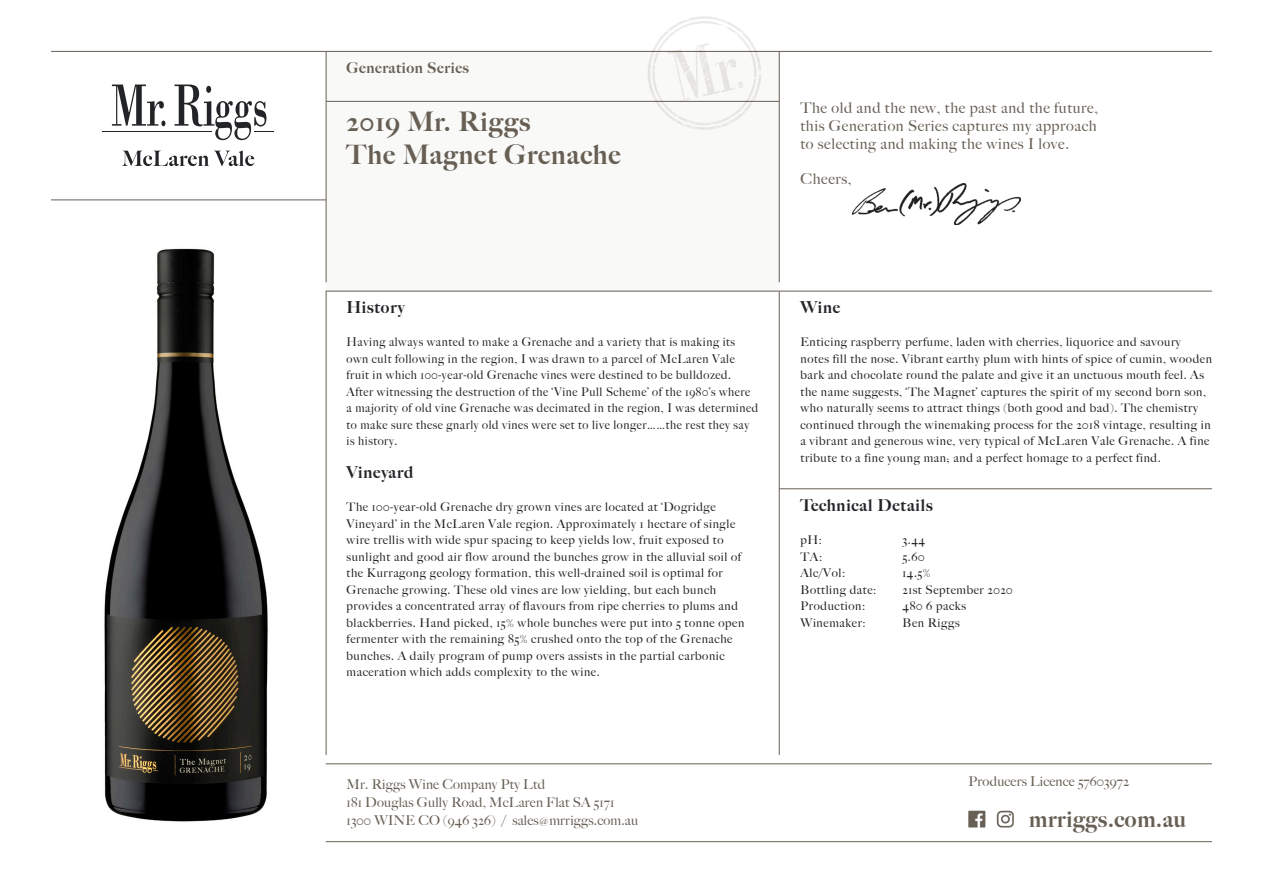
<style>
.page{position:relative;width:1263px;height:893px;background:#fff}
.page>*{position:absolute;margin:0;border:0;box-sizing:border-box;transform-origin:0 0}
.t1{font:900 27px/33px "Big Caslon FB";letter-spacing:.04em;color:#675f54}
.t2{font:900 22.5px "Big Caslon FB";letter-spacing:.03em;color:#675f54}
.t3{font:900 16.5px "Big Caslon FB";letter-spacing:.05em;color:#222427}
.t4{font:500 15px/18px "Big Caslon";letter-spacing:.04em;color:#675f54;text-align:justify}
.t5{font:900 15px "Big Caslon FB";letter-spacing:.04em;color:#675f54}
.t6{font:500 13.5px/18px "Big Caslon";letter-spacing:.015em;color:#675f54}
.t7{font:500 12px/16.5px "Big Caslon";letter-spacing:.05em;color:#222427}
.s1{font-size:10.5px}
</style>
<div class="page">
<div style="left:326px;top:51px;width:454px;height:240px;background:#f9f9f8"></div>
<svg style="left:122px;top:151px;width:132px;height:15px"></svg>
<hr style="left:102px;top:131px;width:110px;height:1px;background:#222427">
<svg style="left:112px;top:85px;width:53px;height:41px"></svg>
<svg style="left:174px;top:85px;width:100px;height:55px"></svg>
<hr style="left:51px;top:51px;width:1161px;height:1px;background:#675f54">
<hr style="left:326px;top:841px;width:886px;height:1px;background:#675f54">
<hr style="left:326px;top:763px;width:886px;height:1px;background:#675f54">
<hr style="left:326px;top:291px;width:886px;height:1px;background:#675f54">
<hr style="left:779px;top:291px;width:1px;height:464px;background:#675f54">
<hr style="left:326px;top:291px;width:1px;height:464px;background:#675f54">
<hr style="left:779px;top:51px;width:1px;height:231px;background:#675f54">
<hr style="left:326px;top:51px;width:1px;height:231px;background:#675f54">
<hr style="left:326px;top:101px;width:453px;height:1px;background:#675f54">
<hr style="left:51px;top:200px;width:275px;height:1px;background:#675f54">
<svg style="left:648px;top:16px;width:114px;height:114px"></svg>
<img style="left:968px;top:810px;width:46px;height:18px">
<img style="left:104px;top:248px;width:164px;height:574px">
<hr style="left:779px;top:488px;width:433px;height:1px;background:#675f54">
<img style="left:852px;top:184px;width:168px;height:41px">
<p class="t5" style="left:347px;top:58px;width:124px">Generation Series</p>
<p class="t1" style="left:347px;top:105px;width:275px">2019 Mr. Riggs<br>The Magnet Grenache</p>
<p class="t4" style="left:800px;top:98px;width:299px">The old and the new, the past and the future, this Generation Series captures my approach to selecting and making the wines I love.</p>
<p class="t4" style="left:800px;top:169px;width:52px">Cheers,</p>
<p class="t3" style="left:347px;top:298px;width:59px">History</p>
<p class="t7" style="left:347px;top:333px;width:413px">Having always wanted to make a Grenache and a variety that is making its own cult following in the region, I was drawn to a parcel of McLaren Vale fruit in which 100-year-old Grenache vines were destined to be bulldozed.<br>After witnessing the destruction of the ‘Vine Pull Scheme’ of the 1980’s where a majority of old vine Grenache was decimated in the region, I was determined to make sure these gnarly old vines were set to live longer……the rest they say is history.</p>
<p class="t3" style="left:347px;top:463px;width:68px">Vineyard</p>
<p class="t7" style="left:347px;top:498px;width:399px">The 100-year-old Grenache dry grown vines are located at ‘Dogridge Vineyard’ in the McLaren Vale region. Approximately 1 hectare of single wire trellis with wide spur spacing to keep yields low, fruit exposed to sunlight and good air flow around the bunches grow in the alluvial soil of the Kurragong geology formation, this well-drained soil is optimal for Grenache growing. These old vines are low yielding, but each bunch provides a concentrated array of flavours from ripe cherries to plums and blackberries. Hand picked, 15% whole bunches were put into 5 tonne open fermenter with the remaining 85% crushed onto the top of the Grenache bunches. A daily program of pump overs assists in the partial carbonic maceration which adds complexity to the wine.</p>
<p class="t3" style="left:800px;top:298px;width:41px">Wine</p>
<p class="t7" style="left:800px;top:333px;width:413px">Enticing raspberry perfume, laden with cherries, liquorice and savoury notes fill the nose. Vibrant earthy plum with hints of spice of cumin, wooden bark and chocolate round the palate and give it an unctuous mouth feel. As the name suggests, ‘The Magnet’ captures the spirit of my second born son, who naturally seems to attract things (both good and bad). The chemistry continued through the winemaking process for the 2018 vintage, resulting in a vibrant and generous wine, very typical of McLaren Vale Grenache. A fine tribute to a fine young man; and a perfect homage to a perfect find.</p>
<p class="t3" style="left:800px;top:496px;width:134px">Technical Details</p>
<p class="t7" style="left:800px;top:531px;width:23px">pH:</p>
<p class="t7" style="left:902px;top:531px;width:24px">3.44</p>
<p class="t7" style="left:800px;top:548px;width:23px">TA:</p>
<p class="t7" style="left:902px;top:548px;width:23px">5.60</p>
<p class="t7" style="left:800px;top:564px;width:46px">Alc/Vol:</p>
<p class="t7" style="left:902px;top:564px;width:30px">14.5%</p>
<p class="t7" style="left:800px;top:581px;width:77px">Bottling date:</p>
<p class="t7" style="left:902px;top:581px;width:112px">21st September 2020</p>
<p class="t7" style="left:800px;top:597px;width:66px">Production:</p>
<p class="t7" style="left:902px;top:597px;width:65px">480 6 packs</p>
<p class="t7" style="left:800px;top:614px;width:67px">Winemaker:</p>
<p class="t7" style="left:902px;top:614px;width:59px">Ben Riggs</p>
<p class="t6" style="left:347px;top:774px;width:293px">Mr. Riggs Wine Company Pty Ltd<br>181 Douglas Gully Road, McLaren Flat SA 5171<br>1300 WINE CO (946 326) / sales<span class="s1">@</span>mrriggs.com.au</p>
<p class="t6" style="left:968px;top:772px;width:162px">Producers Licence 57603972</p>
<p class="t2" style="left:1029px;top:806px;width:158px">mrriggs.com.au</p>
</div>
